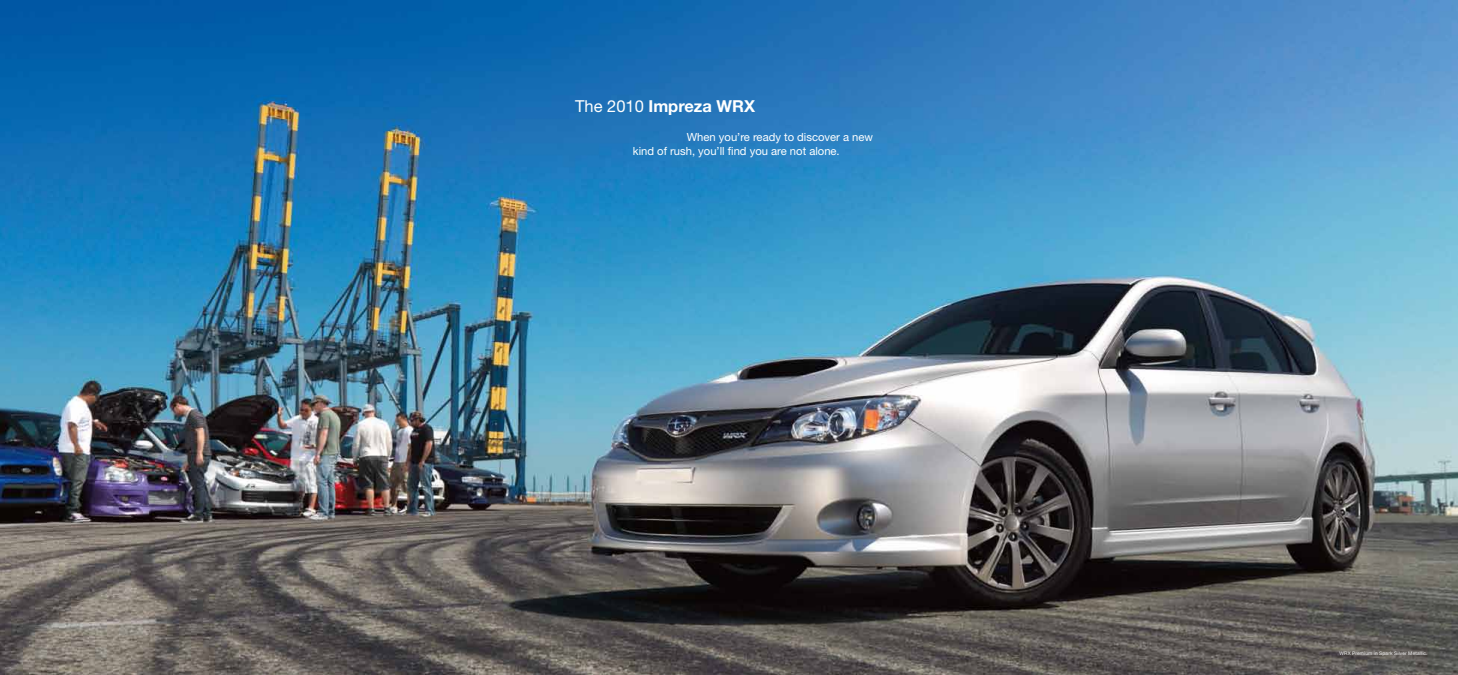
<style>
.page{position:relative;width:1458px;height:675px;background:#fff}
.page>*{position:absolute;margin:0;border:0;box-sizing:border-box;transform-origin:0 0}
.t1{font:700 16.5px "Helvetica Neue";color:#fff}
.t2{font:11.25px/13.9px "Helvetica Neue";color:#fff}
.t3{font:4.88px "Helvetica Neue";letter-spacing:.03em;color:#f6f6f7}
.s1{font-weight:400}
</style>
<div class="page">
<img style="left:0;top:0;width:1458px;height:675px">
<p class="t1" style="left:575px;top:96px;width:181px"><span class="s1">The 2010</span> Impreza WRX</p>
<p class="t2" style="left:633px;top:130px;width:242px;text-indent:54px">When you’re ready to discover a new kind of rush, you’ll find you are not alone.</p>
<p class="t3" style="left:1339px;top:650px;width:90px">WRX Premium in Spark Silver Metallic.</p>
</div>
